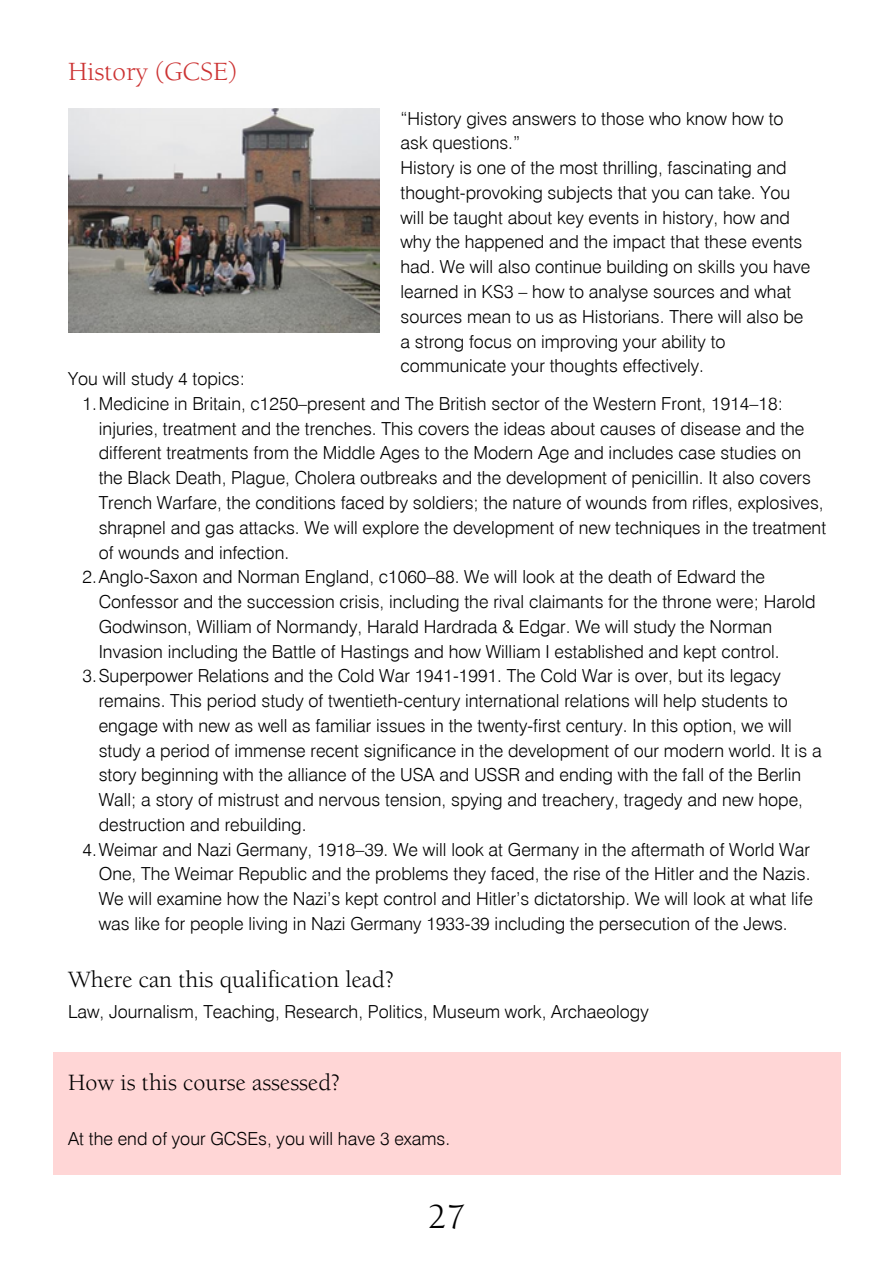
<style>
.page{position:relative;width:894px;height:1264px;background:#fff}
.page>*{position:absolute;margin:0;border:0;box-sizing:border-box;transform-origin:0 0}
.t1{font:36px "Berkeley Pro";color:#000}
.t2{font:27px "Berkeley Pro";color:#c33}
.t3{font:24px "Berkeley Pro";color:#000}
.t4{font:300 18px/24.8px "Swiss 721 BT";color:#000}
</style>
<div class="page">
<img style="left:68px;top:108px;width:311px;height:224px">
<div style="left:53px;top:1052px;width:787px;height:122px;background:#ffd6d6"></div>
<p class="t2" style="left:68px;top:61px;width:170px">History (GCSE)</p>
<p class="t4" style="left:400px;top:106px;width:384px">“History gives answers to those who know how to ask questions.”</p>
<p class="t4" style="left:400px;top:155px;width:411px">History is one of the most thrilling, fascinating and thought-provoking subjects that you can take. You will be taught about key events in history, how and why the happened and the impact that these events had. We will also continue building on skills you have learned in KS3 – how to analyse sources and what sources mean to us as Historians. There will also be</p>
<p class="t4" style="left:400px;top:328px;width:326px">a strong focus on improving your ability to communicate your thoughts effectively.</p>
<p class="t4" style="left:68px;top:366px;width:178px">You will study 4 topics:</p>
<p class="t4" style="left:99px;top:391px;width:728px;text-indent:-16px">1.Medicine in Britain, c1250–present and The British sector of the Western Front, 1914–18: injuries, treatment and the trenches. This covers the ideas about causes of disease and the different treatments from the Middle Ages to the Modern Age and includes case studies on the Black Death, Plague, Cholera outbreaks and the development of penicillin. It also covers Trench Warfare, the conditions faced by soldiers; the nature of wounds from rifles, explosives, shrapnel and gas attacks. We will explore the development of new techniques in the treatment of wounds and infection.</p>
<h2 class="t4" style="left:99px;top:564px;width:718px;text-indent:-16px">2.Anglo-Saxon and Norman England, c1060–88. We will look at the death of Edward the Confessor and the succession crisis, including the rival claimants for the throne were; Harold Godwinson, William of Normandy, Harald Hardrada &amp; Edgar. We will study the Norman Invasion including the Battle of Hastings and how William I established and kept control.</h2>
<p class="t4" style="left:99px;top:663px;width:724px;text-indent:-16px">3.Superpower Relations and the Cold War 1941-1991. The Cold War is over, but its legacy remains. This period study of twentieth-century international relations will help students to engage with new as well as familiar issues in the twenty-first century. In this option, we will study a period of immense recent significance in the development of our modern world. It is a story beginning with the alliance of the USA and USSR and ending with the fall of the Berlin Wall; a story of mistrust and nervous tension, spying and treachery, tragedy and new hope, destruction and rebuilding.</p>
<p class="t4" style="left:99px;top:836px;width:715px;text-indent:-16px">4.Weimar and Nazi Germany, 1918–39. We will look at Germany in the aftermath of World War One, The Weimar Republic and the problems they faced, the rise of the Hitler and the Nazis.<br>We will examine how the Nazi’s kept control and Hitler’s dictatorship. We will look at what life was like for people living in Nazi Germany 1933-39 including the persecution of the Jews.</p>
<p class="t3" style="left:68px;top:970px;width:327px">Where can this qualification lead?</p>
<p class="t4" style="left:68px;top:998px;width:582px">Law, Journalism, Teaching, Research, Politics, Museum work, Archaeology</p>
<p class="t3" style="left:68px;top:1073px;width:273px">How is this course assessed?</p>
<p class="t4" style="left:68px;top:1126px;width:383px">At the end of your GCSEs, you will have 3 exams.</p>
<p class="t1" style="left:428px;top:1202px;width:39px">27</p>
</div>
